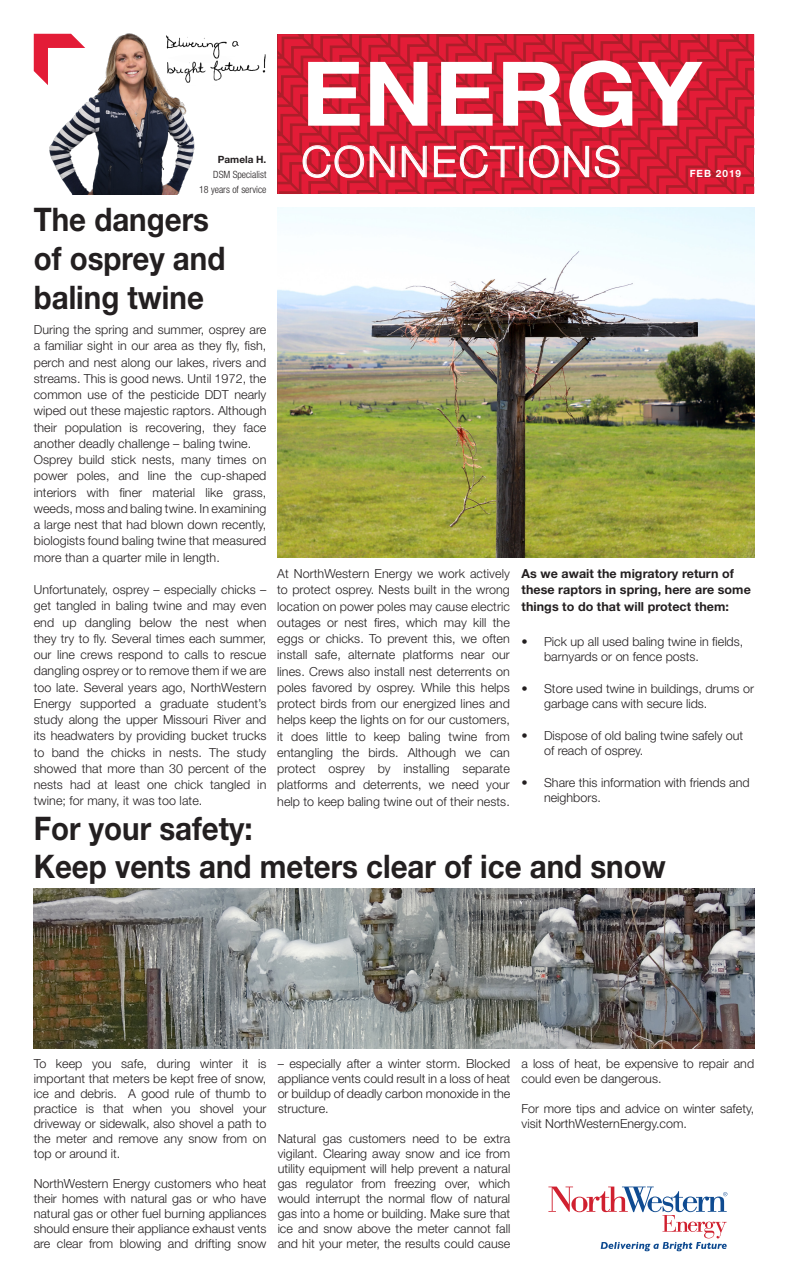
<style>
.page{position:relative;width:788px;height:1283px;background:#fff}
.page>*{position:absolute;margin:0;border:0;box-sizing:border-box;transform-origin:0 0}
.t1{font:700 89.25px "Helvetica Neue LT Std";letter-spacing:.005em;color:#fff;scale:1.06 1}
.t2{font:300 42.5px "Helvetica Neue LT Std";letter-spacing:.05em;color:#fff}
.t3{font:700 32.5px/38.8px "Helvetica Neue LT Std";color:#231f20;scale:.91 1}
.t4{font:300 12.5px/16.2px "Helvetica Neue LT Std";color:#231f20;text-align:justify}
.t5{font:700 12.5px/16.2px "Helvetica Neue LT Std";letter-spacing:.005em;color:#231f20}
.t6{font:300 condensed 10px "Helvetica Neue LT Std";color:#231f20}
.t7{font:700 10px "Helvetica Neue LT Std";color:#231f20}
.t8{font:700 10px "Helvetica Neue LT Std";letter-spacing:.1em;color:#fff}
</style>
<div class="page">
<img style="left:49px;top:34px;width:146px;height:160px">
<svg style="left:278px;top:34px;width:476px;height:160px;background:#d02136"></svg>
<svg style="left:34px;top:34px;width:51px;height:51px"></svg>
<img style="left:278px;top:208px;width:476px;height:349px">
<img style="left:34px;top:888px;width:720px;height:160px">
<svg style="left:548px;top:1186px;width:179px;height:65px"></svg>
<img style="left:164px;top:34px;width:102px;height:55px">
<p class="t7" style="left:218px;top:153px;width:50px">Pamela H.</p>
<p class="t6" style="left:213px;top:168px;width:55px">DSM Specialist</p>
<p class="t6" style="left:199px;top:183px;width:69px">18 years of service</p>
<p class="t3" style="left:34px;top:199px;width:212px">The dangers of osprey and baling twine</p>
<p class="t4" style="left:34px;top:321px;width:234px">During the spring and summer, osprey are a familiar sight in our area as they fly, fish, perch and nest along our lakes, rivers and streams. This is good news. Until 1972, the common use of the pesticide DDT nearly wiped out these majestic raptors. Although their population is recovering, they face another deadly challenge – baling twine.</p>
<p class="t4" style="left:34px;top:451px;width:234px">Osprey build stick nests, many times on power poles, and line the cup-shaped interiors with finer material like grass, weeds, moss and baling twine. In examining a large nest that had blown down recently, biologists found baling twine that measured more than a quarter mile in length.</p>
<p class="t4" style="left:34px;top:581px;width:234px">Unfortunately, osprey – especially chicks – get tangled in baling twine and may even end up dangling below the nest when they try to fly. Several times each summer, our line crews respond to calls to rescue dangling osprey or to remove them if we are too late. Several years ago, NorthWestern Energy supported a graduate student’s study along the upper Missouri River and its headwaters by providing bucket trucks to band the chicks in nests. The study showed that more than 30 percent of the nests had at least one chick tangled in twine; for many, it was too late.</p>
<p class="t1" style="left:301px;top:39px;width:379px">ENERGY</p>
<p class="t2" style="left:301px;top:136px;width:320px">CONNECTIONS</p>
<p class="t8" style="left:689px;top:167px;width:53px">FEB 2019</p>
<p class="t4" style="left:277px;top:565px;width:234px">At NorthWestern Energy we work actively to protect osprey. Nests built in the wrong location on power poles may cause electric outages or nest fires, which may kill the eggs or chicks. To prevent this, we often install safe, alternate platforms near our lines. Crews also install nest deterrents on poles favored by osprey. While this helps protect birds from our energized lines and helps keep the lights on for our customers, it does little to keep baling twine from entangling the birds. Although we can protect osprey by installing separate platforms and deterrents, we need your help to keep baling twine out of their nests.</p>
<p class="t5" style="left:521px;top:565px;width:231px">As we await the migratory return of these raptors in spring, here are some things to do that will protect them:</p>
<p class="t4" style="left:544px;top:634px;width:201px;line-height:15px;text-indent:-22px">• Pick up all used baling twine in fields, barnyards or on fence posts.</p>
<p class="t4" style="left:544px;top:681px;width:211px;line-height:15px;text-indent:-22px">• Store used twine in buildings, drums or garbage cans with secure lids.</p>
<p class="t4" style="left:544px;top:728px;width:201px;line-height:15px;text-indent:-22px">• Dispose of old baling twine safely out of reach of osprey.</p>
<p class="t4" style="left:544px;top:775px;width:207px;line-height:15px;text-indent:-22px">• Share this information with friends and neighbors.</p>
<p class="t3" style="left:34px;top:808px;width:242px">For your safety:</p>
<p class="t3" style="left:34px;top:846px;width:696px">Keep vents and meters clear of ice and snow</p>
<p class="t4" style="left:34px;top:1055px;width:234px;line-height:15px">To keep you safe, during winter it is important that meters be kept free of snow, ice and debris. A good rule of thumb to practice is that when you shovel your driveway or sidewalk, also shovel a path to the meter and remove any snow from on top or around it.</p>
<p class="t4" style="left:34px;top:1175px;width:234px;line-height:15px">NorthWestern Energy customers who heat their homes with natural gas or who have natural gas or other fuel burning appliances should ensure their appliance exhaust vents are clear from blowing and drifting snow</p>
<p class="t4" style="left:278px;top:1055px;width:234px;line-height:15px">– especially after a winter storm. Blocked appliance vents could result in a loss of heat or buildup of deadly carbon monoxide in the structure.</p>
<p class="t4" style="left:278px;top:1130px;width:234px;line-height:15px">Natural gas customers need to be extra vigilant. Clearing away snow and ice from utility equipment will help prevent a natural gas regulator from freezing over, which would interrupt the normal flow of natural gas into a home or building. Make sure that ice and snow above the meter cannot fall and hit your meter, the results could cause</p>
<p class="t4" style="left:521px;top:1055px;width:234px;line-height:15px">a loss of heat, be expensive to repair and could even be dangerous.</p>
<p class="t4" style="left:521px;top:1100px;width:234px;line-height:15px">For more tips and advice on winter safety, visit NorthWesternEnergy.com.</p>
</div>
